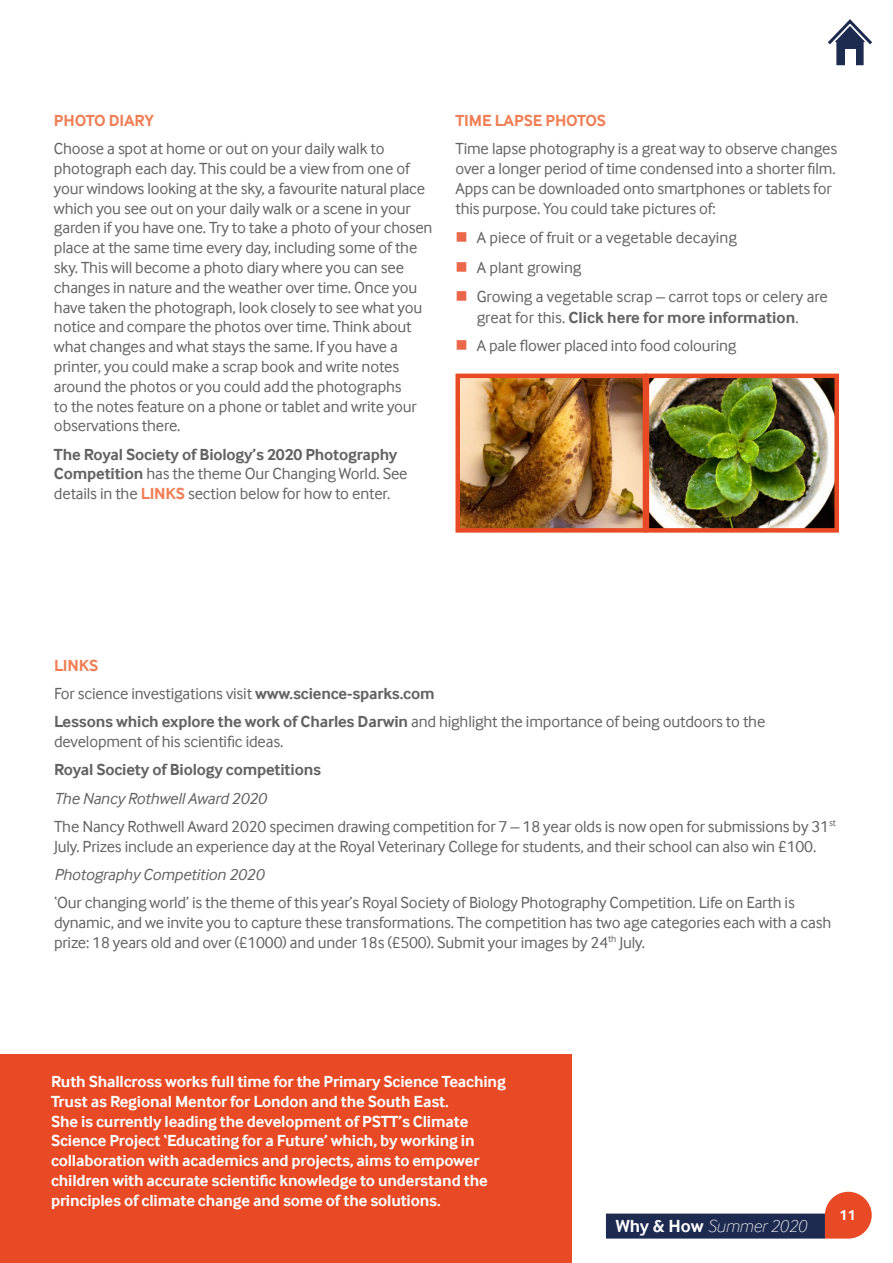
<style>
.page{position:relative;width:893px;height:1263px;background:#fff}
.page>*{position:absolute;margin:0;border:0;box-sizing:border-box;transform-origin:0 0}
.t1{font:italic 100 18px "Inter Face";color:#fff}
.t2{font:16.5px/19.8px "Inter Face";letter-spacing:-.01em;color:#646363}
.t3{font:700 16.5px/19.8px "Inter Face";letter-spacing:-.01em;color:#fff}
.t4{font:700 16.5px "Inter Face";letter-spacing:-.01em;color:#646363}
.t5{font:italic 16.5px "Inter Face";letter-spacing:-.01em;color:#646363}
.t6{font:700 16.5px "Inter Face";letter-spacing:-.01em;color:#f07e55}
.t7{font:700 15px "Inter Face";color:#fff}
.s1{font-weight:700}
.s2{font-weight:700;color:#f07e55}
.s3{font-style:italic}
.s4{font-weight:700;font-style:normal}
</style>
<div class="page">
<svg style="left:825px;top:1192px;width:47px;height:46px;background:#ec6648"></svg>
<div style="left:607px;top:1214px;width:217px;height:24px;background:#1e2b51"></div>
<div style="left:606px;top:1213px;width:219px;height:25px;border:2px solid #1e2b51"></div>
<svg style="left:828px;top:19px;width:45px;height:26px"></svg>
<div style="left:836px;top:41px;width:28px;height:24px;background:#1e2b51;border:2px solid #1e2b51"></div>
<div style="left:845px;top:49px;width:10px;height:21px;background:#fff"></div>
<div style="left:0;top:1054px;width:572px;height:209px;background:#e94a26"></div>
<img style="left:460px;top:379px;width:182px;height:149px">
<div style="left:455px;top:374px;width:192px;height:159px;border:4px solid #e94a26"></div>
<img style="left:650px;top:379px;width:184px;height:149px">
<div style="left:645px;top:374px;width:194px;height:159px;border:4px solid #e94a26"></div>
<p class="t6" style="left:54px;top:111px;width:102px">PHOTO DIARY</p>
<p class="t2" style="left:54px;top:139px;width:380px">Choose a spot at home or out on your daily walk to photograph each day. This could be a view from one of your windows looking at the sky, a favourite natural place which you see out on your daily walk or a scene in your garden if you have one. Try to take a photo of your chosen place at the same time every day, including some of the sky. This will become a photo diary where you can see changes in nature and the weather over time. Once you have taken the photograph, look closely to see what you notice and compare the photos over time. Think about what changes and what stays the same. If you have a printer, you could make a scrap book and write notes around the photos or you could add the photographs<br>to the notes feature on a phone or tablet and write your observations there.</p>
<p class="t2" style="left:54px;top:444px;width:355px"><span class="s1">The Royal Society of Biology’s 2020 Photography<br>Competition</span> has the theme Our Changing World. See details in the <span class="s2">LINKS</span> section below for how to enter.</p>
<p class="t6" style="left:455px;top:111px;width:152px">TIME LAPSE PHOTOS</p>
<p class="t2" style="left:455px;top:139px;width:383px">Time lapse photography is a great way to observe changes over a longer period of time condensed into a shorter film.<br>Apps can be downloaded onto smartphones or tablets for this purpose. You could take pictures of:</p>
<p class="t2" style="left:477px;top:223px;width:353px;line-height:29.5px">A piece of fruit or a vegetable decaying<br>A plant growing<br>Growing a vegetable scrap – carrot tops or celery are</p>
<p class="t2" style="left:477px;top:303px;width:323px;line-height:28.3px">great for this. <span class="s1">Click here for more information</span>.<br>A pale flower placed into food colouring</p>
<p class="t2" style="left:54px;top:651px;width:713px;line-height:28.3px"><span class="s2">LINKS<br></span>For science investigations visit <span class="s1">www.science-sparks.com<br>Lessons which explore the work of Charles Darwin</span> and highlight the importance of being outdoors to the</p>
<p class="t2" style="left:54px;top:731px;width:231px">development of his scientific ideas.</p>
<p class="t4" style="left:54px;top:760px;width:269px">Royal Society of Biology competitions</p>
<p class="t2" style="left:54px;top:784px;width:783px;line-height:28.3px"><span class="s3">The Nancy Rothwell Award 2020<br></span>The Nancy Rothwell Award 2020 specimen drawing competition for 7 – 18 year olds is now open for submissions by 31<sup>st</sup></p>
<p class="t2" style="left:54px;top:836px;width:764px">July. Prizes include an experience day at the Royal Veterinary College for students, and their school can also win £100.</p>
<p class="t5" style="left:54px;top:865px;width:211px">Photography Competition 2020</p>
<p class="t2" style="left:54px;top:893px;width:779px">‘Our changing world’ is the theme of this year’s Royal Society of Biology Photography Competition. Life on Earth is dynamic, and we invite you to capture these transformations. The competition has two age categories each with a cash prize: 18 years old and over (£1000) and under 18s (£500). Submit your images by 24<sup>th</sup> July.</p>
<p class="t3" style="left:51px;top:1071px;width:456px">Ruth Shallcross works full time for the Primary Science Teaching Trust as Regional Mentor for London and the South East.<br>She is currently leading the development of PSTT’s Climate Science Project ‘Educating for a Future’ which, by working in collaboration with academics and projects, aims to empower children with accurate scientific knowledge to understand the principles of climate change and some of the solutions.</p>
<p class="t1" style="left:616px;top:1216px;width:192px"><span class="s4">Why &amp; How</span> Summer 2020</p>
<p class="t7" style="left:839px;top:1206px;width:18px">11</p>
</div>
